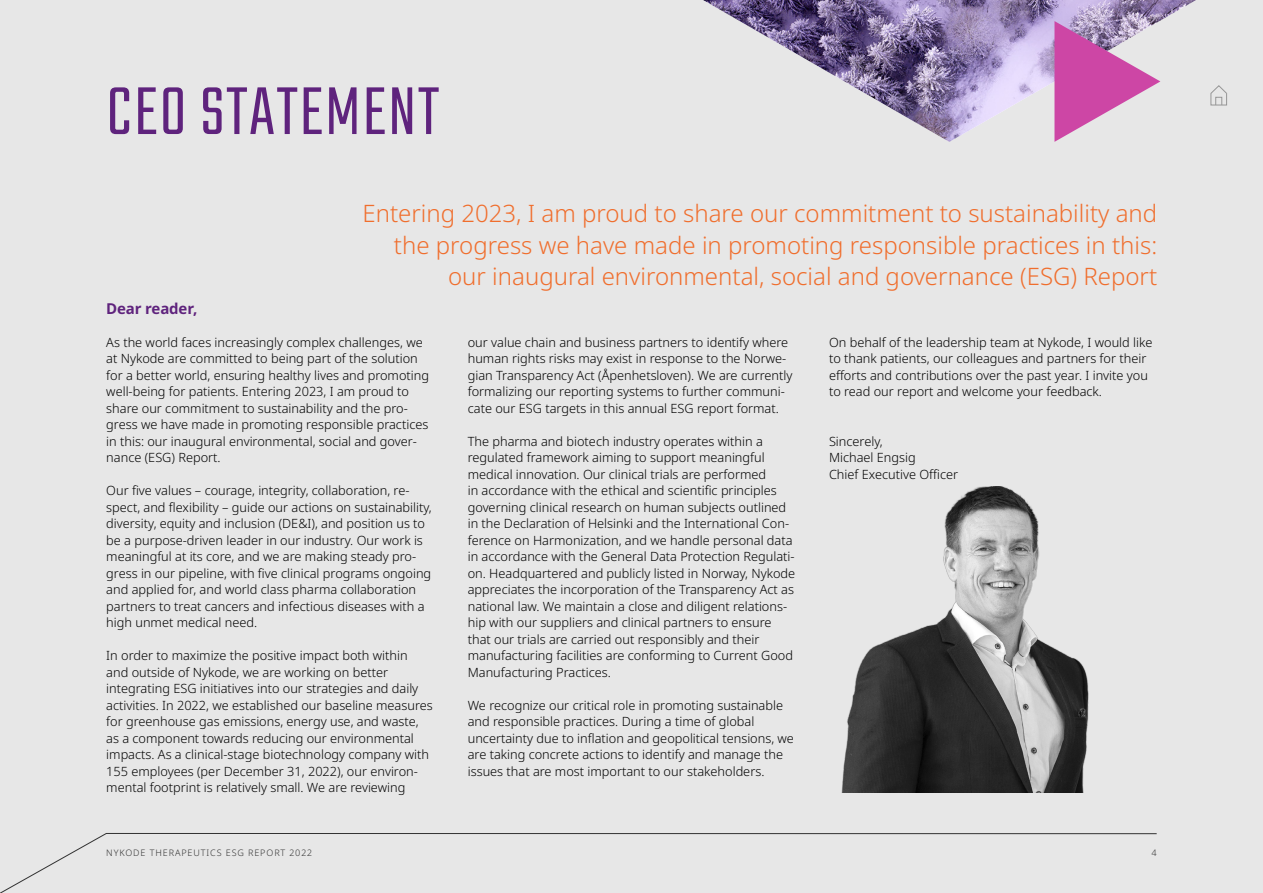
<style>
.page{position:relative;width:1263px;height:893px;background:#e7e7e7}
.page>*{position:absolute;margin:0;border:0;box-sizing:border-box;transform-origin:0 0}
.Heading1{font:300 75px "Teko";letter-spacing:.025em;color:#5f237d}
.NYK_violet_mlrubrik{font:300 24px/31.5px "Noto Sans";color:#f06e2d;text-align:right}
.Heading2{font:700 15px "Noto Sans";letter-spacing:-.01em;color:#5f237d}
.DR_Bodytext_8-5{font:300 12.75px/16.5px "Noto Sans";color:#000}
.t1{font:300 9px "Noto Sans";letter-spacing:.1em;color:#323232}
</style>
<div class="page">
<img style="left:841px;top:487px;width:248px;height:305px">
<img style="left:703px;top:0;width:493px;height:142px">
<svg style="left:1054px;top:21px;width:106px;height:121px"></svg>
<div style="left:1215px;top:97px;width:7px;height:8px;border:1px solid #969696"></div>
<div style="left:1210px;top:93px;width:17px;height:12px;border:1px solid #969696"></div>
<svg style="left:1210px;top:85px;width:17px;height:10px"></svg>
<svg style="left:0;top:833px;width:1157px;height:60px"></svg>
<p class="Heading1" style="left:106px;top:72px;width:334px">CEO STATEMENT</p>
<p class="NYK_violet_mlrubrik" style="left:362px;top:198px;width:796px">Entering 2023, I am proud to share our commitment to sustainability and the progress we have made in promoting responsible practices in this: our inaugural environmental, social and governance (ESG) Report</p>
<p class="Heading2" style="left:106px;top:297px;width:93px">Dear reader,</p>
<p class="DR_Bodytext_8-5" style="left:106px;top:334px;width:324px">As the world faces increasingly complex challenges, we at Nykode are committed to being part of the solution for a better world, ensuring healthy lives and promoting well-being for patients. Entering 2023, I am proud to share our commitment to sustainability and the pro&shy;gress we have made in promoting responsible practices in this: our inaugural environmental, social and gover&shy;nance (ESG) Report.</p>
<p class="DR_Bodytext_8-5" style="left:106px;top:482px;width:327px">Our five values – courage, integrity, collaboration, re&shy;spect, and flexibility – guide our actions on sustainability, diversity, equity and inclusion (DE&amp;I), and position us to be a purpose-driven leader in our industry. Our work is meaningful at its core, and we are making steady pro&shy;gress in our pipeline, with five clinical programs ongoing and applied for, and world class pharma collaboration partners to treat cancers and infectious diseases with a high unmet medical need.</p>
<p class="DR_Bodytext_8-5" style="left:106px;top:647px;width:328px">In order to maximize the positive impact both within and outside of Nykode, we are working on better integrating ESG initiatives into our strategies and daily activities. In 2022, we established our baseline measures for greenhouse gas emissions, energy use, and waste, as a component towards reducing our environmental impacts. As a clinical-stage biotechnology company with 155 employees (per December 31, 2022), our environ&shy;mental footprint is relatively small. We are reviewing</p>
<p class="DR_Bodytext_8-5" style="left:468px;top:334px;width:326px">our value chain and business partners to identify where human rights risks may exist in response to the Norwe&shy;gian Transparency Act (Åpenhetsloven). We are currently formalizing our reporting systems to further communi&shy;cate our ESG targets in this annual ESG report format.</p>
<p class="DR_Bodytext_8-5" style="left:468px;top:433px;width:329px">The pharma and biotech industry operates within a regulated framework aiming to support meaningful medical innovation. Our clinical trials are performed<br>in accordance with the ethical and scientific principles governing clinical research on human subjects outlined in the Declaration of Helsinki and the International Con&shy;ference on Harmonization, and we handle personal data in accordance with the General Data Protection Regulati&shy;on. Headquartered and publicly listed in Norway, Nykode appreciates the incorporation of the Transparency Act as national law. We maintain a close and diligent relations&shy;hip with our suppliers and clinical partners to ensure that our trials are carried out responsibly and their manufacturing facilities are conforming to Current Good Manufacturing Practices.</p>
<p class="DR_Bodytext_8-5" style="left:468px;top:697px;width:328px">We recognize our critical role in promoting sustainable and responsible practices. During a time of global uncertainty due to inflation and geopolitical tensions, we are taking concrete actions to identify and manage the issues that are most important to our stakeholders.</p>
<p class="DR_Bodytext_8-5" style="left:829px;top:334px;width:325px">On behalf of the leadership team at Nykode, I would like to thank patients, our colleagues and partners for their efforts and contributions over the past year. I invite you to read our report and welcome your feedback.</p>
<p class="DR_Bodytext_8-5" style="left:829px;top:433px;width:55px">Sincerely,</p>
<p class="DR_Bodytext_8-5" style="left:829px;top:449px;width:88px">Michael Engsig</p>
<p class="DR_Bodytext_8-5" style="left:829px;top:466px;width:131px">Chief Executive Officer</p>
<p class="t1" style="left:106px;top:846px;width:207px">NYKODE THERAPEUTICS ESG REPORT 2022</p>
<p class="t1" style="left:1151px;top:846px;width:7px">4</p>
</div>
